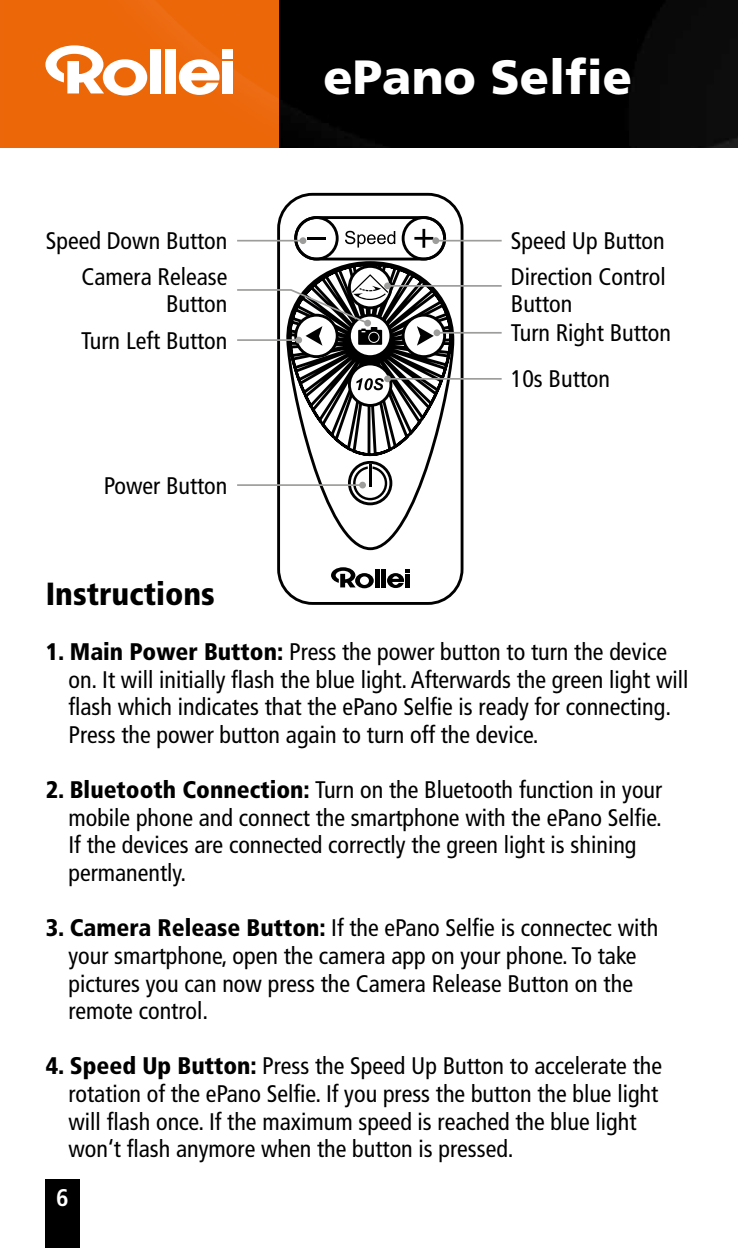
<style>
.page{position:relative;width:738px;height:1248px;background:#fff}
.page>*{position:absolute;margin:0;border:0;box-sizing:border-box;transform-origin:0 0}
.t1{font:900 48px "Frutiger";color:#fff}
.t2{font:900 condensed 32px "Frutiger";color:#000}
.t3{font:condensed 24px/27.6px "Frutiger";color:#000}
.t4{font:700 condensed 24px "Frutiger";color:#fff}
.s1{font-weight:900}
</style>
<div class="page">
<div style="left:45px;top:1179px;width:34px;height:68px;background:#000"></div>
<img style="left:278px;top:0;width:459px;height:147px">
<div style="left:0;top:0;width:278px;height:147px;background:#ec6707"></div>
<svg style="left:179px;top:59px;width:40px;height:36px"></svg>
<div style="left:150px;top:49px;width:11px;height:44px;background:#fff"></div>
<div style="left:165px;top:49px;width:10px;height:44px;background:#fff"></div>
<div style="left:222px;top:49px;width:10px;height:10px;background:#fff"></div>
<div style="left:222px;top:61px;width:10px;height:32px;background:#fff"></div>
<svg style="left:45px;top:45px;width:102px;height:50px"></svg>
<svg style="left:275px;top:192px;width:189px;height:413px"></svg>
<div style="left:403px;top:315px;width:41px;height:41px;background:#fff;border-radius:50%"></div>
<div style="left:401px;top:314px;width:44px;height:44px;border:3px solid #000;border-radius:50%"></div>
<div style="left:349px;top:364px;width:41px;height:41px;background:#fff;border-radius:50%"></div>
<div style="left:348px;top:362px;width:44px;height:45px;border:3px solid #000;border-radius:50%"></div>
<svg style="left:349px;top:266px;width:41px;height:42px"></svg>
<div style="left:348px;top:265px;width:44px;height:44px;border:3px solid #000;border-radius:50%"></div>
<div style="left:349px;top:315px;width:41px;height:41px;background:#fff;border-radius:50%"></div>
<div style="left:348px;top:314px;width:44px;height:44px;border:3px solid #000;border-radius:50%"></div>
<svg style="left:295px;top:315px;width:42px;height:41px"></svg>
<div style="left:294px;top:314px;width:44px;height:44px;border:3px solid #000;border-radius:50%"></div>
<div style="left:295px;top:314px;width:42px;height:43px;border:1px solid #000;border-radius:50%"></div>
<svg style="left:417px;top:326px;width:16px;height:19px"></svg>
<div style="left:348px;top:461px;width:44px;height:44px;border:3px solid #000;border-radius:50%"></div>
<svg style="left:353px;top:466px;width:34px;height:34px"></svg>
<hr style="left:368px;top:464px;width:3px;height:22px;background:#000">
<svg style="left:292px;top:215px;width:155px;height:47px"></svg>
<svg style="left:356px;top:378px;width:27px;height:12px"></svg>
<hr style="left:375px;top:569px;width:4px;height:18px;background:#000">
<hr style="left:381px;top:569px;width:4px;height:18px;background:#000">
<svg style="left:387px;top:569px;width:22px;height:19px"></svg>
<hr style="left:405px;top:573px;width:4px;height:14px;background:#000">
<svg style="left:331px;top:567px;width:42px;height:21px"></svg>
<hr style="left:237px;top:240px;width:66px;height:1px;background:#9d9d9c">
<div style="left:299px;top:237px;width:7px;height:7px;background:#9d9d9c;border-radius:50%"></div>
<hr style="left:435px;top:240px;width:66px;height:1px;background:#9d9d9c">
<div style="left:432px;top:237px;width:7px;height:7px;background:#9d9d9c;border-radius:50%"></div>
<hr style="left:387px;top:285px;width:114px;height:2px;background:#9d9d9c">
<div style="left:384px;top:282px;width:6px;height:7px;background:#9d9d9c;border-radius:50%"></div>
<hr style="left:436px;top:332px;width:65px;height:1px;background:#9d9d9c">
<div style="left:433px;top:329px;width:7px;height:7px;background:#9d9d9c;border-radius:50%"></div>
<hr style="left:387px;top:378px;width:114px;height:1px;background:#9d9d9c">
<div style="left:384px;top:375px;width:6px;height:7px;background:#9d9d9c;border-radius:50%"></div>
<svg style="left:237px;top:274px;width:151px;height:71px"></svg>
<div style="left:364px;top:320px;width:7px;height:6px;background:#9d9d9c;border-radius:50%"></div>
<hr style="left:237px;top:339px;width:61px;height:2px;background:#9d9d9c">
<div style="left:295px;top:336px;width:7px;height:7px;background:#9d9d9c;border-radius:50%"></div>
<hr style="left:237px;top:484px;width:125px;height:2px;background:#9d9d9c">
<div style="left:359px;top:481px;width:6px;height:7px;background:#9d9d9c;border-radius:50%"></div>
<h1 class="t1" style="left:323px;top:48px;width:310px">ePano Selfie</h1>
<p class="t3" style="left:46px;top:227px;width:183px">Speed Down Button</p>
<p class="t3" style="left:510px;top:223px;width:156px;line-height:36px">Speed Up Button<br>Direction Control</p>
<p class="t3" style="left:510px;top:290px;width:162px">Button<br>Turn Right Button</p>
<p class="t3" style="left:510px;top:365px;width:101px">10s Button</p>
<p class="t3" style="left:81px;top:263px;width:147px;text-align:right">Camera Release<br>Button</p>
<p class="t3" style="left:81px;top:327px;width:148px">Turn Left Button</p>
<p class="t3" style="left:104px;top:472px;width:125px">Power Button</p>
<h2 class="t2" style="left:46px;top:574px;width:170px">Instructions</h2>
<p class="t3" style="left:68px;top:638px;width:621px;text-indent:-23px"><span class="s1">1. Main Power Button:</span> Press the power button to turn the device on. It will initially flash the blue light. Afterwards the green light will flash which indicates that the ePano Selfie is ready for connecting.<br>Press the power button again to turn off the device.</p>
<p class="t3" style="left:68px;top:776px;width:595px;text-indent:-23px"><span class="s1">2. Bluetooth Connection:</span> Turn on the Bluetooth function in your mobile phone and connect the smartphone with the ePano Selfie.<br>If the devices are connected correctly the green light is shining permanently.</p>
<p class="t3" style="left:68px;top:914px;width:590px;text-indent:-23px"><span class="s1">3. Camera Release Button:</span> If the ePano Selfie is connectec with your smartphone, open the camera app on your phone. To take pictures you can now press the Camera Release Button on the remote control.</p>
<p class="t3" style="left:68px;top:1052px;width:594px;text-indent:-23px"><span class="s1">4. Speed Up Button:</span> Press the Speed Up Button to accelerate the rotation of the ePano Selfie. If you press the button the blue light will flash once. If the maximum speed is reached the blue light won‘t flash anymore when the button is pressed.</p>
<p class="t4" style="left:56px;top:1183px;width:14px">6</p>
</div>
